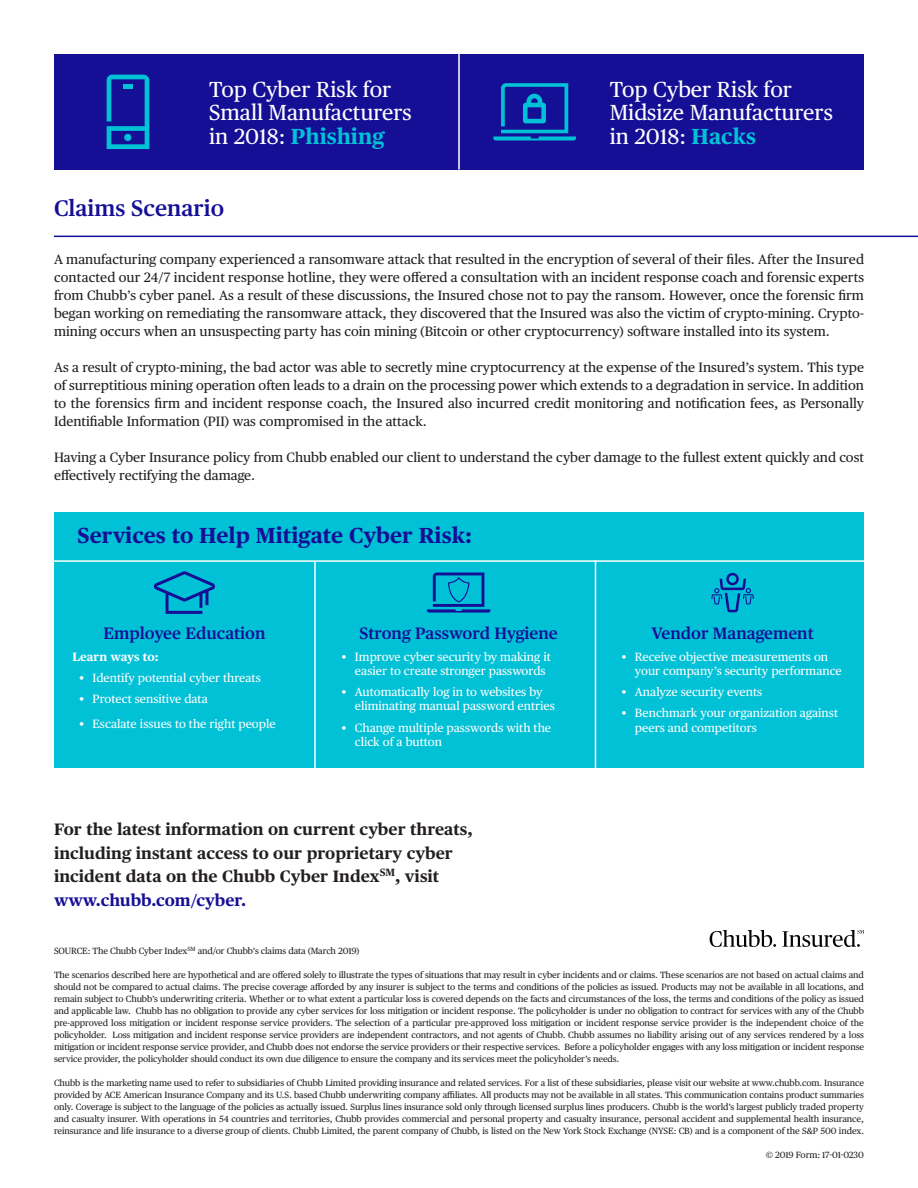
<style>
.page{position:relative;width:918px;height:1188px;background:#fff}
.page>*{position:absolute;margin:0;border:0;box-sizing:border-box;transform-origin:0 0}
.t1{font:600 22.5px "Chubb Publico Text";color:#150f96}
.t2{font:21.75px/23.4px "Chubb Publico Text";color:#fff}
.t3{font:700 21.75px "Chubb Publico Text";color:#150f96}
.t4{font:700 16.5px/23.4px "Chubb Publico Text";color:#231f20}
.t5{font:600 16.5px "Chubb Publico Text";color:#150f96}
.t6{font:13.5px/18px "Chubb Publico Text";color:#231f20;text-align:justify}
.t7{font:12px/14.4px "Chubb Publico Text";color:#fff}
.t8{font:700 12px "Chubb Publico Text";letter-spacing:-.005em;color:#fff}
.t9{font:9px/12px "Chubb Publico Text";letter-spacing:-.01em;color:#231f20;text-align:justify}
.s1{font-weight:700;color:#01c1d6}
.s2{color:#150f96}
</style>
<div class="page">
<div style="left:54px;top:512px;width:810px;height:255px;background:#01c1d6"></div>
<hr style="left:54px;top:236px;width:864px;height:1px;background:#150f96">
<svg style="left:710px;top:930px;width:66px;height:17px"></svg>
<svg style="left:782px;top:930px;width:82px;height:17px"></svg>
<svg style="left:427px;top:572px;width:63px;height:41px"></svg>
<svg style="left:154px;top:571px;width:61px;height:43px"></svg>
<svg style="left:711px;top:573px;width:43px;height:39px"></svg>
<hr style="left:314px;top:562px;width:2px;height:219px;background:#fff">
<hr style="left:54px;top:560px;width:835px;height:2px;background:#fff">
<hr style="left:595px;top:560px;width:1px;height:226px;background:#fff">
<div style="left:54px;top:54px;width:810px;height:116px;background:#150f96"></div>
<hr style="left:458px;top:36px;width:2px;height:134px;background:#fff">
<svg style="left:493px;top:83px;width:83px;height:57px"></svg>
<svg style="left:107px;top:75px;width:42px;height:74px"></svg>
<div style="left:123px;top:84px;width:10px;height:5px;background:#01c1d6"></div>
<p class="t2" style="left:209px;top:76px;width:204px">Top Cyber Risk for<br>Small Manufacturers in 2018: <span class="s1">Phishing</span></p>
<p class="t2" style="left:610px;top:76px;width:225px">Top Cyber Risk for<br>Midsize Manufacturers in 2018: <span class="s1">Hacks</span></p>
<p class="t1" style="left:54px;top:191px;width:172px">Claims Scenario</p>
<p class="t6" style="left:54px;top:249px;width:812px">A manufacturing company experienced a ransomware attack that resulted in the encryption of several of their files. After the Insured contacted our 24/7 incident response hotline, they were offered a consultation with an incident response coach and forensic experts from Chubb’s cyber panel. As a result of these discussions, the Insured chose not to pay the ransom. However, once the forensic firm began working on remediating the ransomware attack, they discovered that the Insured was also the victim of crypto-mining. Crypto&shy;mining occurs when an unsuspecting party has coin mining (Bitcoin or other cryptocurrency) software installed into its system.</p>
<p class="t6" style="left:54px;top:357px;width:812px">As a result of crypto-mining, the bad actor was able to secretly mine cryptocurrency at the expense of the Insured’s system. This type of surreptitious mining operation often leads to a drain on the processing power which extends to a degradation in service. In addition to the forensics firm and incident response coach, the Insured also incurred credit monitoring and notification fees, as Personally Identifiable Information (PII) was compromised in the attack.</p>
<p class="t6" style="left:54px;top:447px;width:812px">Having a Cyber Insurance policy from Chubb enabled our client to understand the cyber damage to the fullest extent quickly and cost effectively rectifying the damage.</p>
<p class="t3" style="left:78px;top:519px;width:396px">Services to Help Mitigate Cyber Risk:</p>
<p class="t5" style="left:103px;top:621px;width:164px">Employee Education</p>
<p class="t5" style="left:360px;top:621px;width:200px">Strong Password Hygiene</p>
<p class="t5" style="left:651px;top:621px;width:164px">Vendor Management</p>
<p class="t8" style="left:72px;top:647px;width:88px">Learn ways to:</p>
<p class="t7" style="left:79px;top:670px;width:183px">• Identify potential cyber threats</p>
<p class="t7" style="left:79px;top:691px;width:130px">• Protect sensitive data</p>
<p class="t7" style="left:79px;top:715px;width:198px">• Escalate issues to the right people</p>
<p class="t7" style="left:355px;top:648px;width:197px;text-indent:-14px">• Improve cyber security by making it easier to create stronger passwords</p>
<p class="t7" style="left:355px;top:684px;width:202px;text-indent:-14px">• Automatically log in to websites by eliminating manual password entries</p>
<p class="t7" style="left:355px;top:720px;width:198px;text-indent:-14px">• Change multiple passwords with the click of a button</p>
<p class="t4" style="left:54px;top:817px;width:420px">For the latest information on current cyber threats, including instant access to our proprietary cyber incident data on the Chubb Cyber Index<sup>SM</sup>, visit <span class="s2">www.chubb.com/cyber.</span></p>
<p class="t7" style="left:635px;top:648px;width:208px;text-indent:-14px">• Receive objective measurements on your company’s security performance</p>
<p class="t7" style="left:621px;top:684px;width:142px">• Analyze security events</p>
<p class="t7" style="left:635px;top:705px;width:205px;text-indent:-14px">• Benchmark your organization against peers and competitors</p>
<p class="t9" style="left:54px;top:944px;width:307px">SOURCE: The Chubb Cyber Index<sup>SM</sup> and/or Chubb’s claims data (March 2019)</p>
<p class="t9" style="left:54px;top:968px;width:812px">The scenarios described here are hypothetical and are offered solely to illustrate the types of situations that may result in cyber incidents and or claims. These scenarios are not based on actual claims and should not be compared to actual claims. The precise coverage afforded by any insurer is subject to the terms and conditions of the policies as issued. Products may not be available in all locations, and remain subject to Chubb’s underwriting criteria. Whether or to what extent a particular loss is covered depends on the facts and circumstances of the loss, the terms and conditions of the policy as issued and applicable law. Chubb has no obligation to provide any cyber services for loss mitigation or incident response. The policyholder is under no obligation to contract for services with any of the Chubb pre-approved loss mitigation or incident response service providers. The selection of a particular pre-approved loss mitigation or incident response service provider is the independent choice of the policyholder. Loss mitigation and incident response service providers are independent contractors, and not agents of Chubb. Chubb assumes no liability arising out of any services rendered by a loss mitigation or incident response service provider, and Chubb does not endorse the service providers or their respective services. Before a policyholder engages with any loss mitigation or incident response service provider, the policyholder should conduct its own due diligence to ensure the company and its services meet the policyholder’s needs.</p>
<p class="t9" style="left:54px;top:1076px;width:812px">Chubb is the marketing name used to refer to subsidiaries of Chubb Limited providing insurance and related services. For a list of these subsidiaries, please visit our website at www.chubb.com. Insurance provided by ACE American Insurance Company and its U.S. based Chubb underwriting company affiliates. All products may not be available in all states. This communication contains product summaries only. Coverage is subject to the language of the policies as actually issued. Surplus lines insurance sold only through licensed surplus lines producers. Chubb is the world’s largest publicly traded property and casualty insurer. With operations in 54 countries and territories, Chubb provides commercial and personal property and casualty insurance, personal accident and supplemental health insurance, reinsurance and life insurance to a diverse group of clients. Chubb Limited, the parent company of Chubb, is listed on the New York Stock Exchange (NYSE: CB) and is a component of the S&amp;P 500 index.</p>
<p class="t9" style="left:766px;top:1148px;width:100px">© 2019 Form: 17-01-0230</p>
</div>
